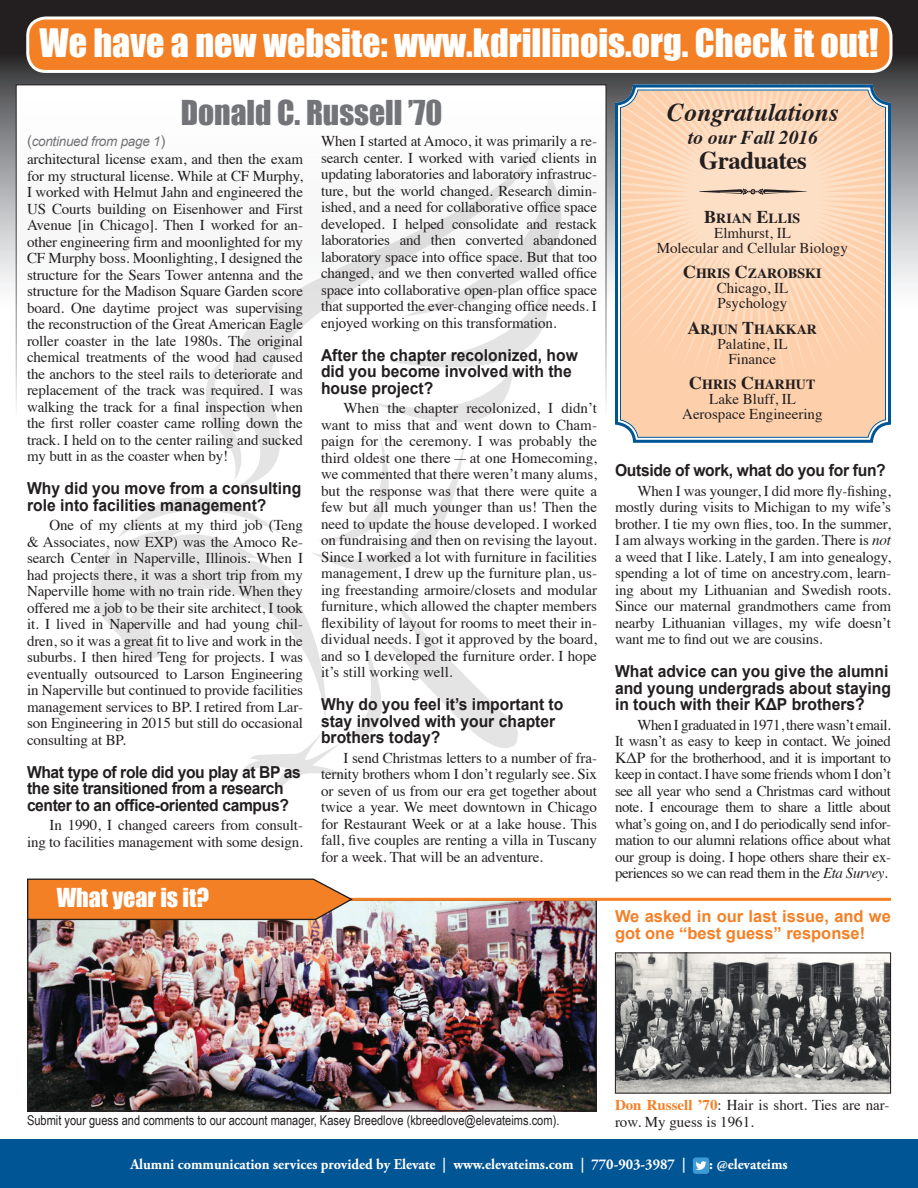
<style>
.page{position:relative;width:918px;height:1188px;background:#fff}
.page>*{position:absolute;margin:0;border:0;box-sizing:border-box;transform-origin:0 0}
.Headers{font:36px "Impact";color:#fff}
.Headers-2{font:31.5px "Impact";color:#737477}
.Body{font:italic 700 25.5px "Times";color:#231f20}
.Body-2{font:700 25.5px "Times";letter-spacing:-.02em;color:#231f20}
.Headers-3{font:24px "Impact";color:#fff}
.Body-3{font:italic 700 19.5px "Times";color:#231f20}
.Questions{font:700 16.5px/16.5px "Arial";color:#231f20;scale:.95 1}
.Questions-2{font:700 16.5px/16.5px "Arial";letter-spacing:-.025em;color:#231f20;scale:.95 1}
.t1{font:700 16.5px/16.5px "Arial";color:#f48026}
.Questions-3{font:700 16.5px "Arial";letter-spacing:-.02em;color:#231f20;scale:.95 1}
.Body-4{font:15px/16.5px "Times";letter-spacing:-.01em;color:#231f20;text-align:justify}
.t2{font:700 15px "Adobe Garamond Pro";color:#fff;scale:.95 1}
.t3{font:700 15px "Adobe Garamond Pro";color:#fff}
.Body-5{font:700 13.95px "Times";color:#231f20}
.Captions{font:13.5px "Arial Narrow";color:#231f20}
.Body-6{font:italic 13.5px "Arial";letter-spacing:-.02em;color:#737477}
.s1{font-style:normal;font-size:15px}
.s2{font-size:18px}
.s3{font-style:italic}
.s4{font-weight:700;color:#f48026}
</style>
<div class="page">
<img style="left:29px;top:901px;width:566px;height:209px">
<hr style="left:332px;top:898px;width:559px;height:3px;background:#f48026">
<div style="left:0;top:0;width:918px;height:63px;background:#231f20"></div>
<svg style="left:0;top:60px;width:918px;height:253px;background:#777779"></svg>
<div style="left:16px;top:85px;width:590px;height:338px;background:#fff"></div>
<div style="left:28px;top:18px;width:863px;height:53px;background:#f48026;border-radius:18px"></div>
<div style="left:26px;top:16px;width:867px;height:57px;border:3px solid #fff;border-radius:18px"></div>
<svg style="left:91px;top:547px;width:26px;height:86px;fill:#e5e4e4"></svg>
<svg style="left:117px;top:170px;width:496px;height:625px"></svg>
<div style="left:0;top:1140px;width:918px;height:48px;background:#005595"></div>
<img style="left:693px;top:1157px;width:16px;height:17px">
<svg style="left:27px;top:1108px;width:532px;height:4px;background:#4b413f"></svg>
<svg style="left:27px;top:878px;width:327px;height:43px;background:#e38136"></svg>
<img style="left:615px;top:954px;width:276px;height:140px">
<div style="left:615px;top:952px;width:276px;height:141px;border:1px solid #231f20"></div>
<svg style="left:613px;top:83px;width:280px;height:360px;background:#eccdb3"></svg>
<div style="left:620px;top:90px;width:266px;height:348px;border:1px solid #005595;border-radius:17px"></div>
<svg style="left:699px;top:189px;width:108px;height:6px"></svg>
<p class="Headers" style="left:39px;top:15px;width:841px">We have a new website: www.kdrillinois.org. Check it out!</p>
<p class="Headers-2" style="left:181px;top:88px;width:263px">Donald C. Russell ’70</p>
<p class="Body" style="left:667px;top:89px;width:173px">Congratulations</p>
<p class="Body-3" style="left:688px;top:119px;width:132px">to our Fall 2016</p>
<p class="Body-2" style="left:699px;top:136px;width:109px">Graduates</p>
<p class="Body-6" style="left:27px;top:132px;width:140px"><span class="s1">(</span>continued from page 1<span class="s1">)</span></p>
<p class="Body-4" style="left:321px;top:132px;width:278px">When I started at Amoco, it was primarily a re&shy;search center. I worked with varied clients in updating laboratories and laboratory infrastruc&shy;ture, but the world changed. Research dimin&shy;ished, and a need for collaborative office space developed. I helped consolidate and restack laboratories and then converted abandoned laboratory space into office space. But that too changed, and we then converted walled office space into collaborative open-plan office space that supported the ever-changing office needs. I enjoyed working on this transformation.</p>
<p class="Questions" style="left:321px;top:347px;width:272px">After the chapter recolonized, how did you become involved with the house project?</p>
<p class="Body-4" style="left:321px;top:399px;width:278px;text-indent:22px">When the chapter recolonized, I didn’t want to miss that and went down to Cham&shy;paign for the ceremony. I was probably the third oldest one there—at one Homecoming, we commented that there weren’t many alums, but the response was that there were quite a few but all much younger than us! Then the need to update the house developed. I worked on fundraising and then on revising the layout.<br>Since I worked a lot with furniture in facilities management, I drew up the furniture plan, us&shy;ing freestanding armoire/closets and modular furniture, which allowed the chapter members flexibility of layout for rooms to meet their in&shy;dividual needs. I got it approved by the board, and so I developed the furniture order. I hope it’s still working well.</p>
<p class="Questions" style="left:321px;top:697px;width:257px">Why do you feel it’s important to stay involved with your chapter brothers today?</p>
<p class="Body-4" style="left:321px;top:748px;width:278px;text-indent:22px">I send Christmas letters to a number of fra&shy;ternity brothers whom I don’t regularly see. Six or seven of us from our era get together about twice a year. We meet downtown in Chicago for Restaurant Week or at a lake house. This fall, five couples are renting a villa in Tuscany for a week. That will be an adventure.</p>
<p class="Body-4" style="left:27px;top:150px;width:278px">architectural license exam, and then the exam for my structural license. While at CF Murphy, I worked with Helmut Jahn and engineered the US Courts building on Eisenhower and First Avenue [in Chicago]. Then I worked for an&shy;other engineering firm and moonlighted for my CF Murphy boss. Moonlighting, I designed the structure for the Sears Tower antenna and the structure for the Madison Square Garden score board. One daytime project was supervising the reconstruction of the Great American Eagle roller coaster in the late 1980s. The original chemical treatments of the wood had caused the anchors to the steel rails to deteriorate and replacement of the track was required. I was walking the track for a final inspection when the first roller coaster came rolling down the track. I held on to the center railing and sucked my butt in as the coaster when by!</p>
<p class="Questions" style="left:27px;top:481px;width:290px">Why did you move from a consulting role into facilities management?</p>
<p class="Body-4" style="left:27px;top:516px;width:278px;text-indent:22px">One of my clients at my third job (Teng &amp; Associates, now EXP) was the Amoco Re&shy;search Center in Naperville, Illinois. When I had projects there, it was a short trip from my Naperville home with no train ride. When they offered me a job to be their site architect, I took it. I lived in Naperville and had young chil&shy;dren, so it was a great fit to live and work in the suburbs. I then hired Teng for projects. I was eventually outsourced to Larson Engineering in Naperville but continued to provide facilities management services to BP. I retired from Lar&shy;son Engineering in 2015 but still do occasional consulting at BP.</p>
<p class="Questions-2" style="left:27px;top:764px;width:290px">What type of role did you play at BP as the site transitioned from a research center to an office-oriented campus?</p>
<p class="Body-4" style="left:27px;top:816px;width:278px;text-align:right">In 1990, I changed careers from consult&shy;ing to facilities management with some design.</p>
<p class="Body-5" style="left:704px;top:205px;width:98px"><span class="s2">B</span>RIAN <span class="s2">E</span>LLIS</p>
<p class="Body-4" style="left:657px;top:224px;width:193px;line-height:15px;text-align:center">Elmhurst, IL<br>Molecular and Cellular Biology</p>
<p class="Body-5" style="left:683px;top:260px;width:140px"><span class="s2">C</span>HRIS <span class="s2">C</span>ZAROBSKI</p>
<p class="Body-4" style="left:717px;top:279px;width:73px;line-height:15px">Chicago, IL<br>Psychology</p>
<p class="Body-5" style="left:688px;top:316px;width:131px"><span class="s2">A</span>RJUN <span class="s2">T</span>HAKKAR</p>
<p class="Body-4" style="left:718px;top:335px;width:71px;line-height:15px;text-align:center">Palatine, IL<br>Finance</p>
<p class="Body-5" style="left:689px;top:371px;width:127px"><span class="s2">C</span>HRIS <span class="s2">C</span>HARHUT</p>
<p class="Body-4" style="left:682px;top:390px;width:142px;line-height:15px;text-align:center">Lake Bluff, IL<br>Aerospace Engineering</p>
<p class="Questions-3" style="left:615px;top:459px;width:287px">Outside of work, what do you for fun?</p>
<p class="Body-4" style="left:615px;top:481px;width:278px;text-indent:22px">When I was younger, I did more fly-fishing, mostly during visits to Michigan to my wife’s brother. I tie my own flies, too. In the summer, I am always working in the garden. There is <span class="s3">not </span>a weed that I like. Lately, I am into genealogy, spending a lot of time on ancestry.com, learn&shy;ing about my Lithuanian and Swedish roots.<br>Since our maternal grandmothers came from nearby Lithuanian villages, my wife doesn’t want me to find out we are cousins.</p>
<p class="Questions" style="left:615px;top:663px;width:292px">What advice can you give the alumni and young undergrads about staying in touch with their ΚΔΡ brothers?</p>
<p class="Body-4" style="left:615px;top:715px;width:278px;text-indent:22px">When I graduated in 1971, there wasn’t email.<br>It wasn’t as easy to keep in contact. We joined ΚΔΡ for the brotherhood, and it is important to keep in contact. I have some friends whom I don’t see all year who send a Christmas card without note. I encourage them to share a little about what’s going on, and I do periodically send infor&shy;mation to our alumni relations office about what our group is doing. I hope others share their ex&shy;periences so we can read them in the <span class="s3">Eta Survey</span>.</p>
<p class="t1" style="left:615px;top:909px;width:277px">We asked in our last issue, and we got one “best guess” response!</p>
<p class="Headers-3" style="left:57px;top:879px;width:154px">What year is it?</p>
<p class="Captions" style="left:27px;top:1110px;width:534px">Submit your guess and comments to our account manager, Kasey Breedlove (kbreedlove@elevateims.com).</p>
<p class="Body-4" style="left:615px;top:1095px;width:276px"><span class="s4">Don Russell ’70</span>: Hair is short. Ties are nar&shy;row. My guess is 1961.</p>
<p class="t2" style="left:130px;top:1156px;width:586px">Alumni communication services provided by Elevate | www.elevateims.com | 770-903-3987 |</p>
<p class="t3" style="left:709px;top:1156px;width:80px">: @elevateims</p>
</div>
